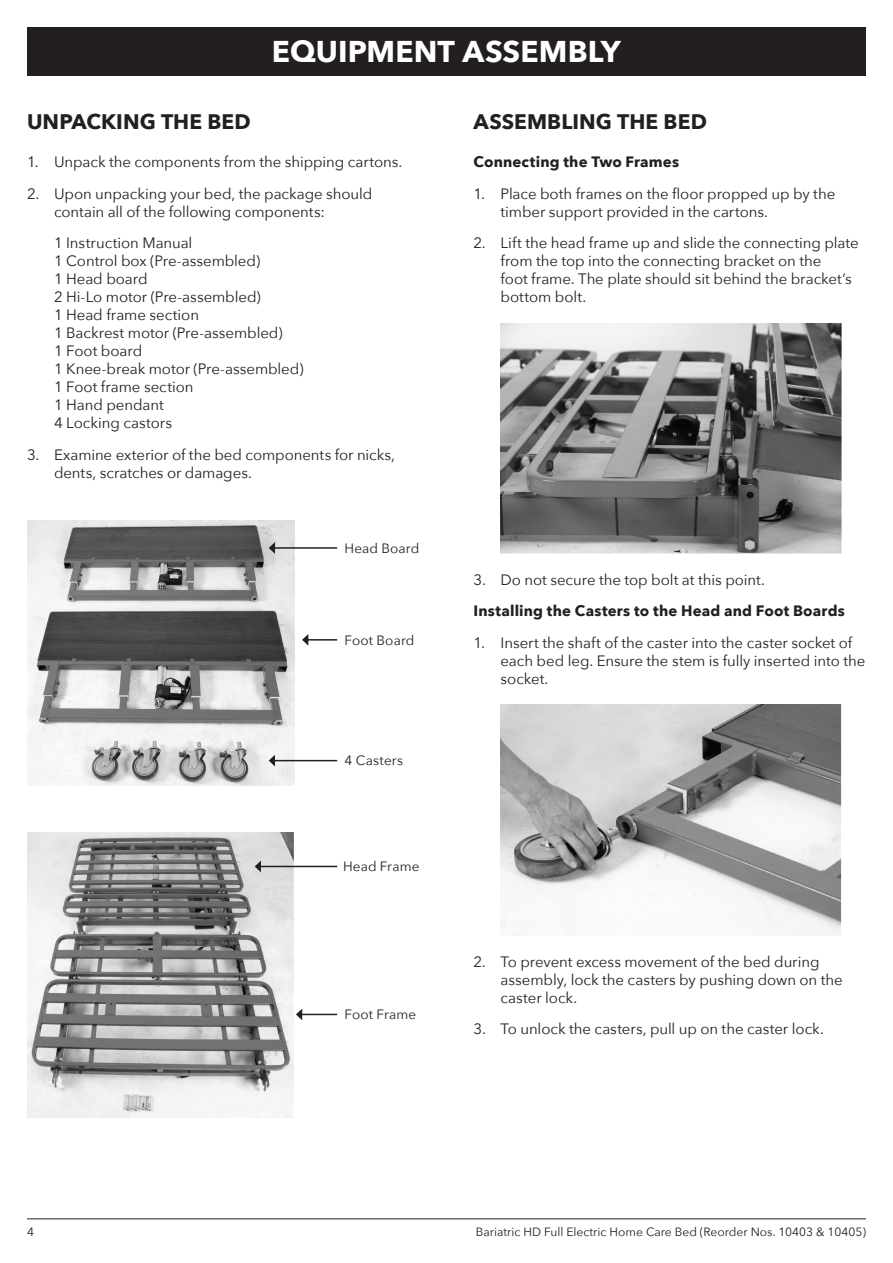
<style>
.page{position:relative;width:893px;height:1263px;background:#fff}
.page>*{position:absolute;margin:0;border:0;box-sizing:border-box;transform-origin:0 0}
.t1{font:700 30px "Avenir Next";letter-spacing:.005em;color:#fff}
.t2{font:700 21px "Avenir Next";letter-spacing:.005em;color:#231f20}
.t3{font:15px/18px "Avenir Next";letter-spacing:-.005em;color:#231f20}
.t4{font:700 15px "Avenir Next";letter-spacing:.01em;color:#231f20}
.t5{font:13.5px "Avenir Next";letter-spacing:.01em;color:#231f20}
.t6{font:12px "Avenir Next";color:#231f20}
</style>
<div class="page">
<hr style="left:27px;top:1218px;width:839px;height:1px;background:#231f20">
<div style="left:27px;top:27px;width:839px;height:48px;background:#231f20"></div>
<img style="left:27px;top:833px;width:267px;height:285px">
<hr style="left:260px;top:866px;width:77px;height:1px;background:#231f20">
<svg style="left:255px;top:861px;width:6px;height:11px"></svg>
<hr style="left:301px;top:1014px;width:36px;height:1px;background:#231f20">
<svg style="left:296px;top:1009px;width:6px;height:11px"></svg>
<img style="left:27px;top:520px;width:267px;height:266px">
<hr style="left:274px;top:547px;width:63px;height:2px;background:#231f20">
<svg style="left:269px;top:542px;width:6px;height:12px"></svg>
<hr style="left:308px;top:639px;width:29px;height:2px;background:#231f20">
<svg style="left:302px;top:634px;width:6px;height:12px"></svg>
<hr style="left:274px;top:760px;width:63px;height:1px;background:#231f20">
<svg style="left:269px;top:755px;width:6px;height:11px"></svg>
<img style="left:500px;top:323px;width:342px;height:230px">
<img style="left:500px;top:705px;width:342px;height:230px">
<h1 class="t1" style="left:272px;top:25px;width:351px">EQUIPMENT ASSEMBLY</h1>
<h2 class="t2" style="left:27px;top:103px;width:225px">UNPACKING THE BED</h2>
<p class="t3" style="left:27px;top:152px;width:377px">1. Unpack the components from the shipping cartons.</p>
<p class="t3" style="left:54px;top:184px;width:320px;text-indent:-27px">2. Upon unpacking your bed, the package should contain all of the following components:</p>
<p class="t3" style="left:54px;top:233px;width:251px">1 Instruction Manual<br>1 Control box (Pre-assembled)<br>1 Head board<br>2 Hi-Lo motor (Pre-assembled)<br>1 Head frame section<br>1 Backrest motor (Pre-assembled)<br>1 Foot board<br>1 Knee-break motor (Pre-assembled)<br>1 Foot frame section<br>1 Hand pendant<br>4 Locking castors</p>
<p class="t3" style="left:54px;top:445px;width:343px;text-indent:-27px">3. Examine exterior of the bed components for nicks, dents, scratches or damages.</p>
<p class="t5" style="left:344px;top:537px;width:77px">Head Board</p>
<p class="t5" style="left:344px;top:628px;width:72px">Foot Board</p>
<p class="t5" style="left:344px;top:749px;width:60px">4 Casters</p>
<p class="t5" style="left:343px;top:855px;width:78px">Head Frame</p>
<p class="t5" style="left:344px;top:1003px;width:73px">Foot Frame</p>
<h2 class="t2" style="left:473px;top:103px;width:235px">ASSEMBLING THE BED</h2>
<p class="t4" style="left:473px;top:149px;width:207px">Connecting the Two Frames</p>
<p class="t3" style="left:500px;top:184px;width:336px;text-indent:-27px">1. Place both frames on the floor propped up by the timber support provided in the cartons.</p>
<p class="t3" style="left:500px;top:233px;width:360px;text-indent:-27px">2. Lift the head frame up and slide the connecting plate from the top into the connecting bracket on the<br>foot frame. The plate should sit behind the bracket’s bottom bolt.</p>
<p class="t3" style="left:473px;top:570px;width:293px">3. Do not secure the top bolt at this point.</p>
<p class="t4" style="left:473px;top:598px;width:373px">Installing the Casters to the Head and Foot Boards</p>
<p class="t3" style="left:500px;top:633px;width:366px;text-indent:-27px">1. Insert the shaft of the caster into the caster socket of each bed leg. Ensure the stem is fully inserted into the socket.</p>
<p class="t3" style="left:500px;top:952px;width:344px;text-indent:-27px">2. To prevent excess movement of the bed during assembly, lock the casters by pushing down on the caster lock.</p>
<p class="t3" style="left:473px;top:1019px;width:352px">3. To unlock the casters, pull up on the caster lock.</p>
<p class="t6" style="left:27px;top:1222px;width:8px">4</p>
<p class="t6" style="left:476px;top:1222px;width:392px">Bariatric HD Full Electric Home Care Bed (Reorder Nos. 10403 &amp; 10405)</p>
</div>
